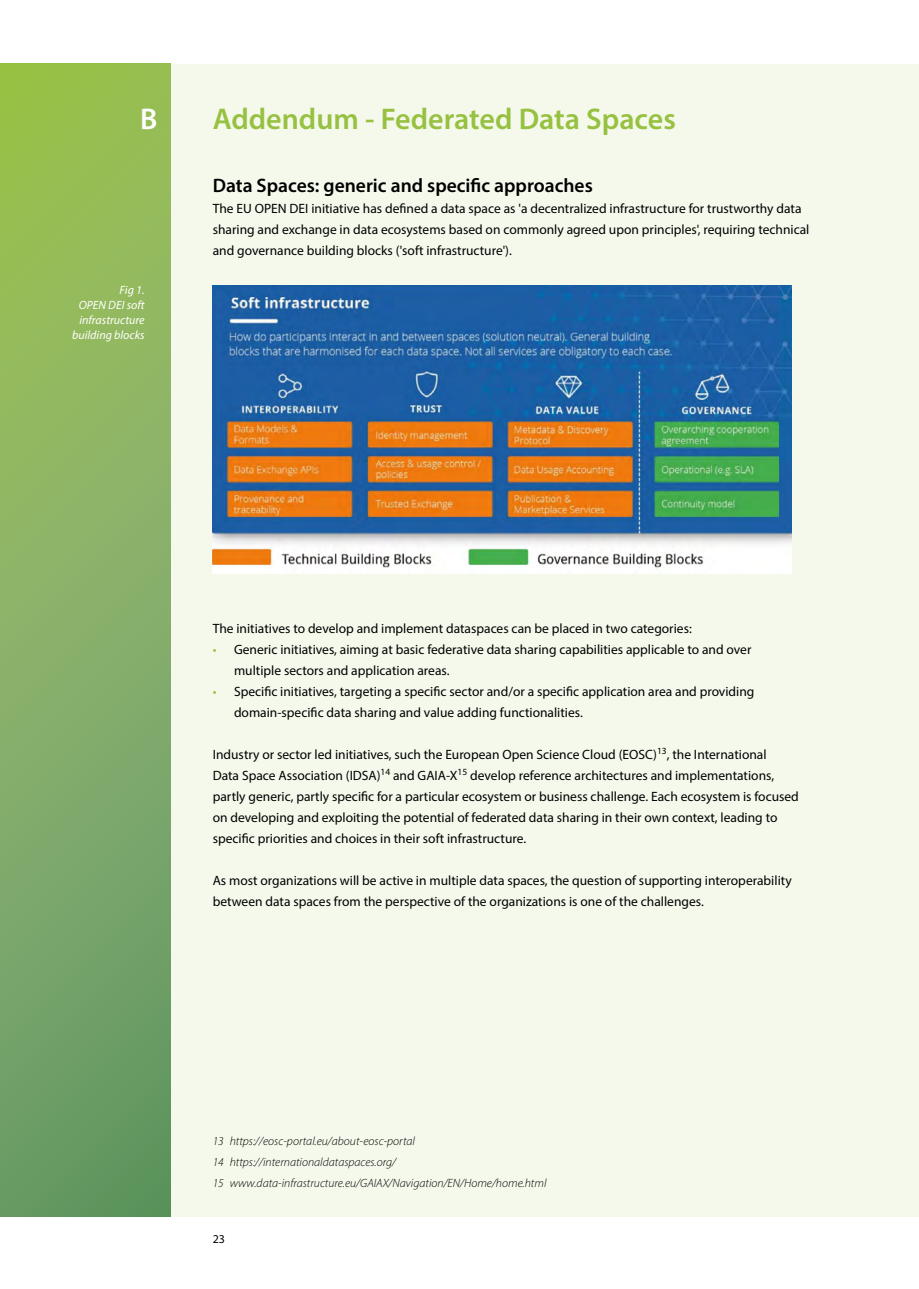
<style>
.page{position:relative;width:919px;height:1289px;background:#fff}
.page>*{position:absolute;margin:0;border:0;box-sizing:border-box;transform-origin:0 0}
.t1{font:600 30px "Myriad Pro";color:#97c141}
.t2{font:600 30px "Myriad Pro";color:#fff}
.t3{font:600 19.5px "Myriad Pro";color:#000}
.t4{font:13.5px/21px "Myriad Pro";color:#000}
.t5{font:italic 300 12px/21px "Myriad Pro";color:#000}
.t6{font:italic 12px/15px "Myriad Pro";color:#fff;text-align:right}
.t7{font:12px "Myriad Pro";color:#000}
.s1{color:#97c141}
</style>
<div class="page">
<div style="left:0;top:64px;width:918px;height:1152px;background:#f5f9ec"></div>
<svg style="left:0;top:64px;width:170px;height:1152px;background:#83ae62"></svg>
<img style="left:213px;top:285px;width:578px;height:288px">
<h1 class="t2" style="left:140px;top:100px;width:19px">B</h1>
<p class="t6" style="left:72px;top:282px;width:74px">Fig 1.<br>OPEN DEI soft infrastructure building blocks</p>
<h1 class="t1" style="left:213px;top:100px;width:464px">Addendum - Federated Data Spaces</h1>
<h2 class="t3" style="left:213px;top:173px;width:381px">Data Spaces: generic and specific approaches</h2>
<p class="t4" style="left:213px;top:198px;width:598px">The EU OPEN DEI initiative has defined a data space as 'a decentralized infrastructure for trustworthy data sharing and exchange in data ecosystems based on commonly agreed upon principles', requiring technical and governance building blocks ('soft infrastructure').</p>
<p class="t4" style="left:213px;top:618px;width:480px">The initiatives to develop and implement dataspaces can be placed in two categories:</p>
<p class="t4" style="left:234px;top:639px;width:519px;text-indent:-21px"><span class="s1">•</span> Generic initiatives, aiming at basic federative data sharing capabilities applicable to and over multiple sectors and application areas.</p>
<p class="t4" style="left:234px;top:681px;width:522px;text-indent:-21px"><span class="s1">•</span> Specific initiatives, targeting a specific sector and/or a specific application area and providing domain-specific data sharing and value adding functionalities.</p>
<p class="t4" style="left:213px;top:744px;width:587px">Industry or sector led initiatives, such the European Open Science Cloud (EOSC)<sup>13</sup>, the International<br>Data Space Association (IDSA)<sup>14</sup> and GAIA-X<sup>15</sup> develop reference architectures and implementations, partly generic, partly specific for a particular ecosystem or business challenge. Each ecosystem is focused on developing and exploiting the potential of federated data sharing in their own context, leading to specific priorities and choices in their soft infrastructure.</p>
<p class="t4" style="left:213px;top:870px;width:580px">As most organizations will be active in multiple data spaces, the question of supporting interoperability between data spaces from the perspective of the organizations is one of the challenges.</p>
<p class="t5" style="left:213px;top:1130px;width:335px">13 https://eosc-portal.eu/about-eosc-portal<br>14 https://internationaldataspaces.org/<br>15 www.data-infrastructure.eu/GAIAX/Navigation/EN/Home/home.html</p>
<p class="t7" style="left:213px;top:1231px;width:14px">23</p>
</div>
